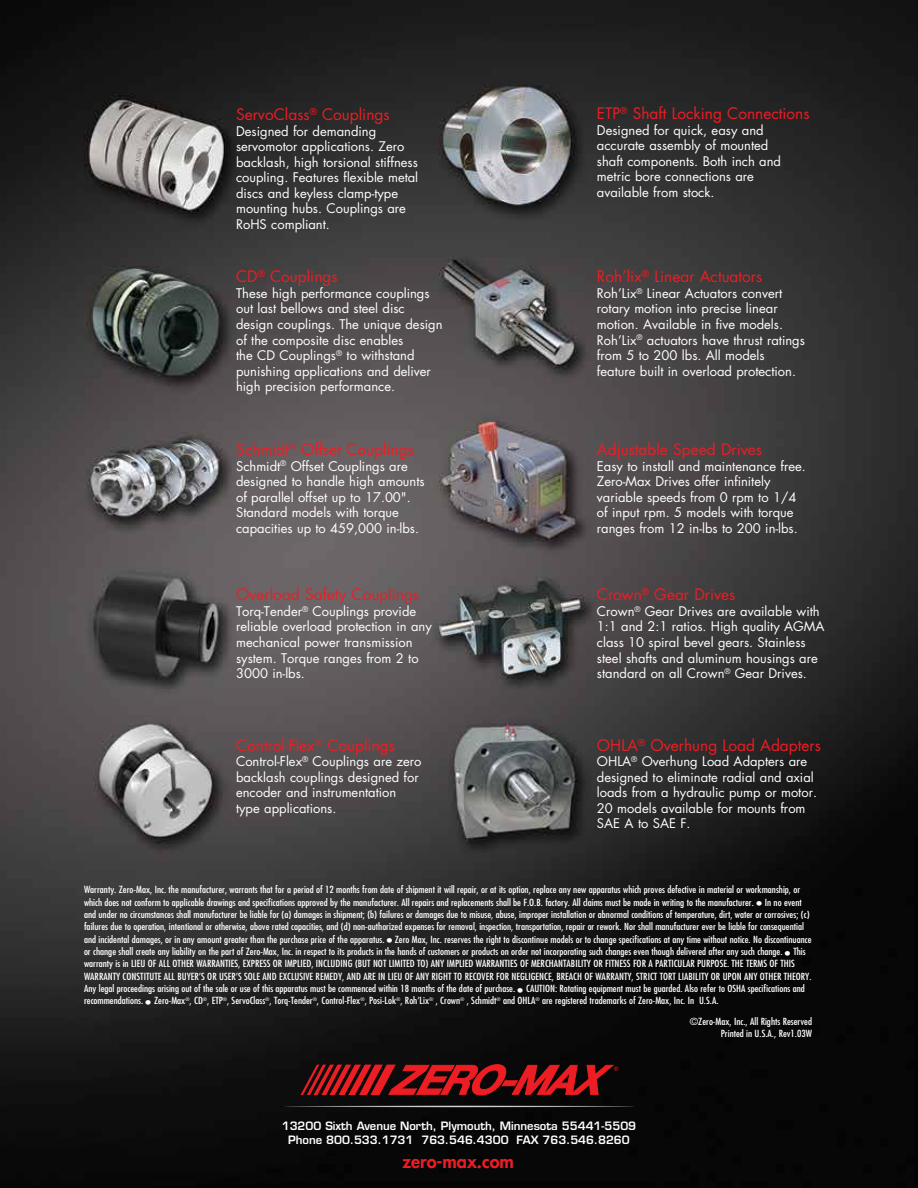
<style>
.page{position:relative;width:918px;height:1188px;background:#fff}
.page>*{position:absolute;margin:0;border:0;box-sizing:border-box;transform-origin:0 0}
.t1{font:800 18px "Futura Std";color:#ed1d24}
.t2{font:15.45px "Futura Std";color:#ed1d24}
.t3{font:12.9px/15.6px "Futura Std";color:#fff}
.t4{font:600 11.25px/13.5px "Eurostile LT Std";color:#fff;text-align:center}
.t5{font:condensed 9.6px/12.3px "Futura Std";color:#fff;scale:1.1 1}
.s1{font-size:12.3px}
</style>
<div class="page">
<img style="left:0;top:0;width:918px;height:1188px">
<svg style="left:281px;top:1106px;width:353px;height:1px"></svg>
<svg style="left:297px;top:1064px;width:321px;height:32px;background:#7e1317"></svg>
<h2 class="t2" style="left:236px;top:105px;width:155px">ServoClass<sup>®</sup> Couplings</h2>
<h3 class="t3" style="left:236px;top:123px;width:184px">Designed for demanding servomotor applications. Zero backlash, high torsional stiffness coupling. Features flexible metal discs and keyless clamp-type mounting hubs. Couplings are<br>RoHS compliant.</h3>
<h2 class="t2" style="left:236px;top:267px;width:103px">CD<sup>®</sup> Couplings</h2>
<h3 class="t3" style="left:236px;top:286px;width:208px">These high performance couplings out last bellows and steel disc design couplings. The unique design of the composite disc enables<br>the CD Couplings<sup>®</sup> to withstand punishing applications and deliver high precision performance.</h3>
<h2 class="t2" style="left:236px;top:440px;width:179px">Schmidt<sup>®</sup> Offset Couplings</h2>
<h3 class="t3" style="left:236px;top:458px;width:190px">Schmidt<sup>®</sup> Offset Couplings are designed to handle high amounts of parallel offset up to 17.00".<br>Standard models with torque capacities up to 459,000 in-lbs.</h3>
<h2 class="t2" style="left:236px;top:585px;width:185px">Overload Safety Couplings</h2>
<h3 class="t3" style="left:236px;top:603px;width:197px">Torq-Tender<sup>®</sup> Couplings provide reliable overload protection in any mechanical power transmission system. Torque ranges from 2 to<br>3000 in-lbs.</h3>
<h2 class="t2" style="left:236px;top:735px;width:160px">Control-Flex<sup>®</sup> Couplings</h2>
<h3 class="t3" style="left:236px;top:754px;width:187px">Control-Flex<sup>®</sup> Couplings are zero backlash couplings designed for encoder and instrumentation type applications.</h3>
<h2 class="t2" style="left:597px;top:103px;width:214px">ETP<sup>®</sup> Shaft Locking Connections</h2>
<h3 class="t3" style="left:597px;top:122px;width:186px">Designed for quick, easy and accurate assembly of mounted shaft components. Both inch and metric bore connections are available from stock.</h3>
<h2 class="t2" style="left:597px;top:267px;width:167px">Roh’lix<sup>®</sup> Linear Actuators</h2>
<h3 class="t3" style="left:597px;top:286px;width:210px">Roh’Lix<sup>®</sup> Linear Actuators convert rotary motion into precise linear motion. Available in five models.<br>Roh’Lix<sup>®</sup> actuators have thrust ratings from 5 to 200 lbs. All models feature built in overload protection.</h3>
<h2 class="t2" style="left:597px;top:440px;width:167px">Adjustable Speed Drives</h2>
<h3 class="t3" style="left:597px;top:458px;width:210px">Easy to install and maintenance free.<br>Zero-Max Drives offer infinitely variable speeds from 0 rpm to 1/4 of input rpm. 5 models with torque ranges from 12 in-lbs to 200 in-lbs.</h3>
<h2 class="t2" style="left:597px;top:585px;width:140px">Crown<sup>®</sup> Gear Drives</h2>
<h3 class="t3" style="left:597px;top:603px;width:229px">Crown<sup>®</sup> Gear Drives are available with 1:1 and 2:1 ratios. High quality AGMA class 10 spiral bevel gears. Stainless steel shafts and aluminum housings are standard on all Crown<sup>®</sup> Gear Drives.</h3>
<h2 class="t2" style="left:597px;top:735px;width:225px">OHLA<sup>®</sup> Overhung Load Adapters</h2>
<h3 class="t3" style="left:597px;top:754px;width:222px">OHLA<sup>®</sup> Overhung Load Adapters are designed to eliminate radial and axial loads from a hydraulic pump or motor.<br>20 models available for mounts from<br>SAE A to SAE F.</h3>
<p class="t5" style="left:84px;top:884px;width:663px">Warranty. Zero-Max, Inc. the manufacturer, warrants that for a period of 12 months from date of shipment it will repair, or at its option, replace any new apparatus which proves defective in material or workmanship, or which does not conform to applicable drawings and specifications approved by the manufacturer. All repairs and replacements shall be F.O.B. factory. All claims must be made in writing to the manufacturer. <span class="s1">•</span> In no event and under no circumstances shall manufacturer be liable for (a) damages in shipment; (b) failures or damages due to misuse, abuse, improper installation or abnormal conditions of temperature, dirt, water or corrosives; (c) failures due to operation, intentional or otherwise, above rated capacities, and (d) non-authorized expenses for removal, inspection, transportation, repair or rework. Nor shall manufacturer ever be liable for consequential and incidental damages, or in any amount greater than the purchase price of the apparatus. <span class="s1">•</span> Zero Max, Inc. reserves the right to discontinue models or to change specifications at any time without notice. No discontinuance or change shall create any liability on the part of Zero-Max, Inc. in respect to its products in the hands of customers or products on order not incorporating such changes even though delivered after any such change. <span class="s1">•</span> This warranty is in LIEU OF ALL OTHER WARRANTIES, EXPRESS OR IMPLIED, INCLUDING (BUT NOT LIMITED TO) ANY IMPLIED WARRANTIES OF MERCHANTABILITY OR FITNESS FOR A PARTICULAR PURPOSE. THE TERMS OF THIS WARRANTY CONSTITUTE ALL BUYER’S OR USER’S SOLE AND EXCLUSIVE REMEDY, AND ARE IN LIEU OF ANY RIGHT TO RECOVER FOR NEGLIGENCE, BREACH OF WARRANTY, STRICT TORT LIABILITY OR UPON ANY OTHER THEORY.<br>Any legal proceedings arising out of the sale or use of this apparatus must be commenced within 18 months of the date of purchase. <span class="s1">•</span> CAUTION: Rotating equipment must be guarded. Also refer to OSHA specifications and recommendations. <span class="s1">•</span> Zero-Max<sup>®</sup>, CD<sup>®</sup>, ETP<sup>®</sup>, ServoClass<sup>®</sup>, Torq-Tender<sup>®</sup>, Control-Flex<sup>®</sup>, Posi-Lok<sup>®</sup>, Roh’Lix<sup>®</sup> , Crown<sup>®</sup> , Schmidt<sup>®</sup> and OHLA<sup>®</sup> are registered trademarks of Zero-Max, Inc. In U.S.A.</p>
<p class="t5" style="left:690px;top:1016px;width:113px;line-height:11.9px;text-align:right">©Zero-Max, Inc., All Rights Reserved<br>Printed in U.S.A., Rev1.03W</p>
<p class="t4" style="left:282px;top:1119px;width:356px">13200 Sixth Avenue North, Plymouth, Minnesota 55441-5509<br>Phone 800.533.1731 763.546.4300 FAX 763.546.8260</p>
<h1 class="t1" style="left:402px;top:1150px;width:113px">zero-max.com</h1>
</div>
